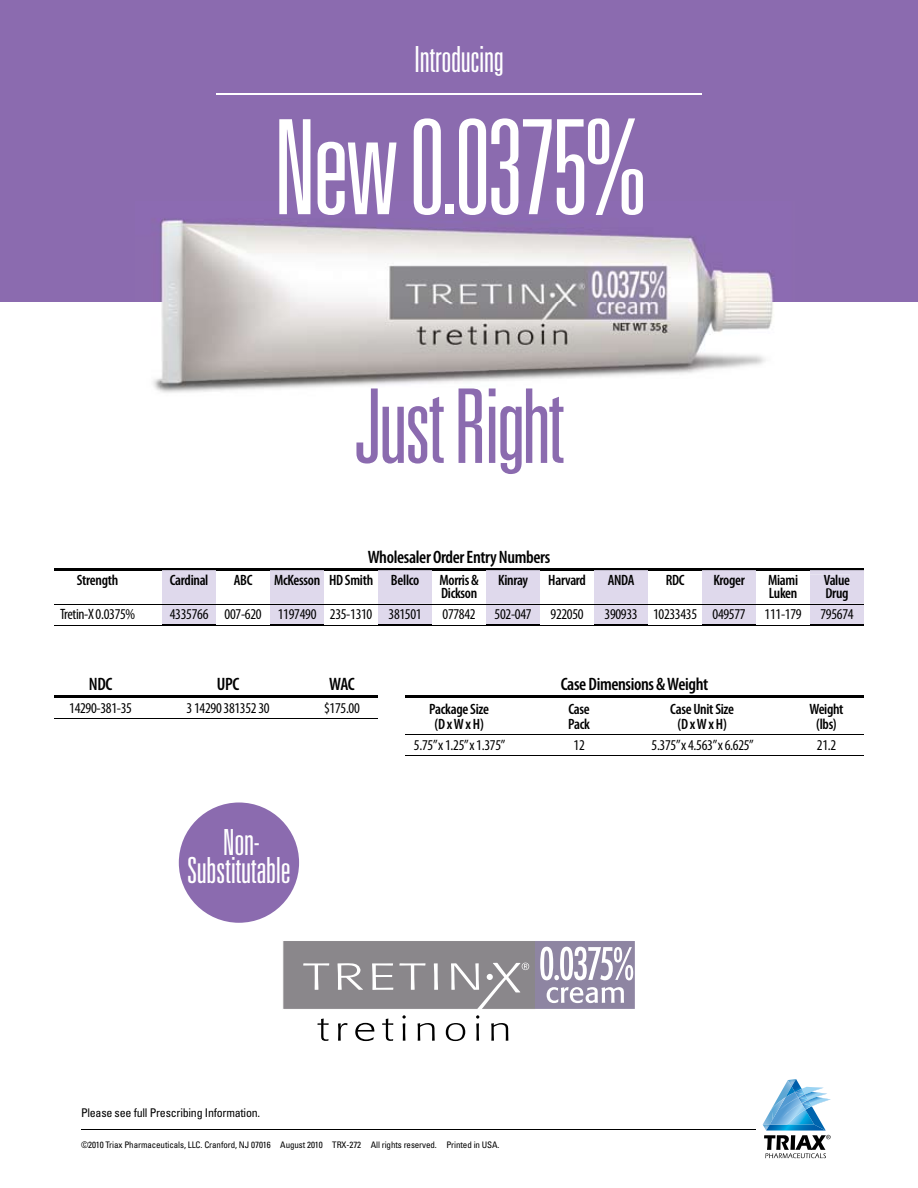
<style>
.page{position:relative;width:918px;height:1188px;background:#fff}
.page>*{position:absolute;margin:0;border:0;box-sizing:border-box;transform-origin:0 0}
.t1{font:300 ultra-condensed 131.55px "Univers";letter-spacing:-.03em;color:#fff}
.t2{font:300 ultra-condensed 103.05px "Univers";letter-spacing:-.03em;color:#8b6baf}
.t3{font:300 ultra-condensed 36px/27.6px "Univers";letter-spacing:-.01em;color:#fff;text-align:center}
.t4{font:600 condensed 18px "Myriad Pro";letter-spacing:-.02em;color:#000}
.t5{font:condensed 15px "Myriad Pro";letter-spacing:-.02em;color:#000}
.t6{font:600 condensed 15px "Myriad Pro";letter-spacing:-.02em;color:#000}
.t7{font:condensed 12px "Univers";letter-spacing:-.02em;color:#000}
.t8{font:condensed 9px "Univers";letter-spacing:-.01em;color:#000}
</style>
<div class="page">
<hr style="left:54px;top:695px;width:324px;height:3px;background:#000">
<hr style="left:54px;top:719px;width:324px;height:1px;background:#000">
<hr style="left:405px;top:695px;width:459px;height:3px;background:#000">
<hr style="left:405px;top:734px;width:459px;height:1px;background:#000">
<hr style="left:405px;top:755px;width:459px;height:1px;background:#000">
<hr style="left:54px;top:568px;width:810px;height:2px;background:#000">
<hr style="left:54px;top:604px;width:810px;height:1px;background:#000">
<hr style="left:54px;top:625px;width:810px;height:1px;background:#000">
<hr style="left:81px;top:1130px;width:675px;height:1px;background:#000">
<svg style="left:763px;top:1079px;width:68px;height:79px"></svg>
<div style="left:283px;top:941px;width:252px;height:68px;background:#8a878b"></div>
<div style="left:535px;top:941px;width:100px;height:68px;background:#8e85a2"></div>
<svg style="left:540px;top:947px;width:93px;height:33px"></svg>
<svg style="left:317px;top:1019px;width:12px;height:22px"></svg>
<svg style="left:382px;top:1019px;width:11px;height:22px"></svg>
<svg style="left:338px;top:1023px;width:10px;height:18px"></svg>
<svg style="left:418px;top:1023px;width:17px;height:18px"></svg>
<svg style="left:491px;top:1023px;width:17px;height:18px"></svg>
<svg style="left:446px;top:1023px;width:19px;height:18px"></svg>
<svg style="left:476px;top:1015px;width:3px;height:26px"></svg>
<svg style="left:402px;top:1015px;width:4px;height:26px"></svg>
<svg style="left:355px;top:1023px;width:19px;height:18px"></svg>
<svg style="left:547px;top:987px;width:77px;height:16px"></svg>
<svg style="left:303px;top:963px;width:26px;height:27px"></svg>
<svg style="left:338px;top:963px;width:25px;height:27px"></svg>
<svg style="left:372px;top:963px;width:21px;height:27px"></svg>
<svg style="left:399px;top:963px;width:27px;height:27px"></svg>
<svg style="left:434px;top:963px;width:4px;height:27px"></svg>
<svg style="left:451px;top:963px;width:78px;height:46px"></svg>
<div style="left:0;top:0;width:918px;height:301px;background:#8b6baf"></div>
<hr style="left:216px;top:94px;width:486px;height:1px;background:#fff">
<img style="left:135px;top:219px;width:659px;height:174px">
<div style="left:179px;top:802px;width:120px;height:121px;background:#8b6baf;border-radius:50%"></div>
<svg style="left:162px;top:570px;width:54px;height:55px"></svg>
<hr style="left:162px;top:604px;width:54px;height:1px;background:#000">
<div style="left:162px;top:575px;width:54px;height:13px;background:#dfd9ec"></div>
<div style="left:162px;top:588px;width:54px;height:13px;background:#dfd9ec"></div>
<hr style="left:162px;top:588px;width:54px;height:1px;background:#000">
<div style="left:162px;top:609px;width:54px;height:11px;background:#dfd9ec"></div>
<svg style="left:270px;top:570px;width:54px;height:55px"></svg>
<hr style="left:270px;top:604px;width:54px;height:1px;background:#000">
<div style="left:270px;top:575px;width:54px;height:13px;background:#dfd9ec"></div>
<div style="left:270px;top:588px;width:54px;height:13px;background:#dfd9ec"></div>
<hr style="left:270px;top:588px;width:54px;height:1px;background:#000">
<div style="left:270px;top:609px;width:54px;height:11px;background:#dfd9ec"></div>
<svg style="left:378px;top:570px;width:54px;height:55px"></svg>
<hr style="left:378px;top:604px;width:54px;height:1px;background:#000">
<div style="left:378px;top:575px;width:54px;height:13px;background:#dfd9ec"></div>
<div style="left:378px;top:588px;width:54px;height:13px;background:#dfd9ec"></div>
<hr style="left:378px;top:588px;width:54px;height:1px;background:#000">
<div style="left:378px;top:609px;width:54px;height:11px;background:#dfd9ec"></div>
<svg style="left:486px;top:570px;width:54px;height:55px"></svg>
<hr style="left:486px;top:604px;width:54px;height:1px;background:#000">
<div style="left:486px;top:575px;width:54px;height:13px;background:#dfd9ec"></div>
<div style="left:486px;top:588px;width:54px;height:13px;background:#dfd9ec"></div>
<hr style="left:486px;top:588px;width:54px;height:1px;background:#000">
<div style="left:486px;top:609px;width:54px;height:11px;background:#dfd9ec"></div>
<svg style="left:594px;top:570px;width:54px;height:55px"></svg>
<hr style="left:594px;top:604px;width:54px;height:1px;background:#000">
<div style="left:594px;top:575px;width:54px;height:13px;background:#dfd9ec"></div>
<div style="left:594px;top:588px;width:54px;height:13px;background:#dfd9ec"></div>
<hr style="left:594px;top:588px;width:54px;height:1px;background:#000">
<div style="left:594px;top:609px;width:54px;height:11px;background:#dfd9ec"></div>
<svg style="left:702px;top:570px;width:54px;height:55px"></svg>
<hr style="left:702px;top:604px;width:54px;height:1px;background:#000">
<div style="left:702px;top:575px;width:54px;height:13px;background:#dfd9ec"></div>
<div style="left:702px;top:588px;width:54px;height:13px;background:#dfd9ec"></div>
<hr style="left:702px;top:588px;width:54px;height:1px;background:#000">
<div style="left:702px;top:609px;width:54px;height:11px;background:#dfd9ec"></div>
<svg style="left:810px;top:570px;width:54px;height:55px;background:#d2ccde"></svg>
<div style="left:810px;top:588px;width:38px;height:13px;background:#dfd9ec"></div>
<hr style="left:810px;top:588px;width:38px;height:1px;background:#000">
<div style="left:810px;top:609px;width:43px;height:11px;background:#dfd9ec"></div>
<h3 class="t3" style="left:414px;top:45px;width:91px">Introducing</h3>
<h1 class="t1" style="left:273px;top:99px;width:376px">New 0.0375%</h1>
<h2 class="t2" style="left:354px;top:373px;width:212px">Just Right</h2>
<p class="t4" style="left:368px;top:547px;width:184px">Wholesaler Order Entry Numbers</p>
<p class="t6" style="left:77px;top:572px;width:43px">Strength</p>
<p class="t6" style="left:170px;top:572px;width:40px">Cardinal</p>
<p class="t6" style="left:234px;top:572px;width:20px">ABC</p>
<p class="t6" style="left:274px;top:572px;width:147px">McKesson HD Smith Bellco</p>
<p class="t6" style="left:440px;top:572px;width:41px">Morris &amp;</p>
<p class="t6" style="left:498px;top:572px;width:31px">Kinray</p>
<p class="t6" style="left:548px;top:572px;width:39px">Harvard</p>
<p class="t6" style="left:608px;top:572px;width:28px">ANDA</p>
<p class="t6" style="left:666px;top:572px;width:20px">RDC</p>
<p class="t6" style="left:713px;top:572px;width:33px">Kroger</p>
<p class="t6" style="left:768px;top:572px;width:31px">Miami</p>
<p class="t6" style="left:824px;top:572px;width:28px">Value</p>
<p class="t6" style="left:441px;top:585px;width:38px">Dickson</p>
<p class="t6" style="left:769px;top:585px;width:30px">Luken</p>
<p class="t6" style="left:825px;top:585px;width:25px">Drug</p>
<p class="t5" style="left:60px;top:605px;width:77px">Tretin-X 0.0375%</p>
<p class="t5" style="left:170px;top:605px;width:253px">4335766 007-620 1197490 235-1310 381501</p>
<p class="t5" style="left:443px;top:605px;width:35px">077842</p>
<p class="t5" style="left:495px;top:605px;width:39px">502-047</p>
<p class="t5" style="left:551px;top:605px;width:35px">922050</p>
<p class="t5" style="left:605px;top:605px;width:143px">390933 10233435 049577</p>
<p class="t5" style="left:765px;top:605px;width:39px">111-179</p>
<p class="t5" style="left:820px;top:605px;width:35px">795674</p>
<p class="t4" style="left:89px;top:674px;width:25px">NDC</p>
<p class="t4" style="left:217px;top:674px;width:24px">UPC</p>
<p class="t4" style="left:329px;top:674px;width:27px">WAC</p>
<p class="t5" style="left:69px;top:699px;width:64px">14290-381-35</p>
<p class="t5" style="left:187px;top:699px;width:85px">3 14290 381352 30</p>
<p class="t5" style="left:324px;top:699px;width:37px">$175.00</p>
<h3 class="t3" style="left:187px;top:828px;width:105px">Non-<br>Substitutable</h3>
<p class="t4" style="left:561px;top:674px;width:149px">Case Dimensions &amp; Weight</p>
<p class="t6" style="left:429px;top:701px;width:61px">Package Size</p>
<p class="t6" style="left:568px;top:701px;width:23px">Case</p>
<p class="t6" style="left:670px;top:701px;width:65px">Case Unit Size</p>
<p class="t6" style="left:809px;top:701px;width:36px">Weight</p>
<p class="t6" style="left:434px;top:716px;width:51px">(D x W x H)</p>
<p class="t6" style="left:568px;top:716px;width:23px">Pack</p>
<p class="t6" style="left:677px;top:716px;width:51px">(D x W x H)</p>
<p class="t6" style="left:816px;top:716px;width:22px">(lbs)</p>
<p class="t5" style="left:414px;top:736px;width:93px">5.75” x 1.25” x 1.375”</p>
<p class="t5" style="left:574px;top:736px;width:13px">12</p>
<p class="t5" style="left:652px;top:736px;width:104px">5.375” x 4.563” x 6.625”</p>
<p class="t5" style="left:817px;top:736px;width:21px">21.2</p>
<p class="t7" style="left:81px;top:1105px;width:181px">Please see full Prescribing Information.</p>
<p class="t8" style="left:81px;top:1139px;width:420px">©2010 Triax Pharmaceuticals, LLC. Cranford, NJ 07016 August 2010 TRX-272 All rights reserved. Printed in USA.</p>
</div>
